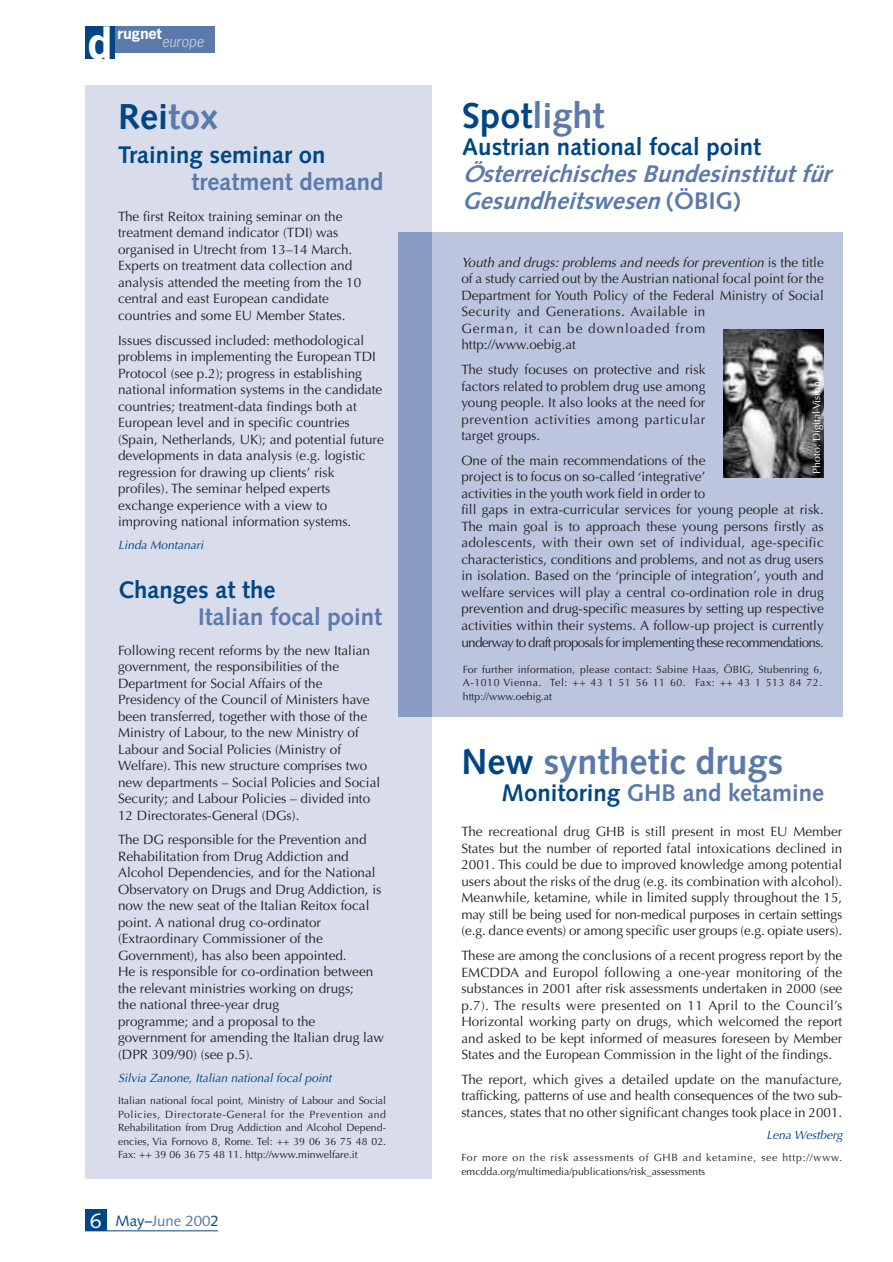
<style>
.page{position:relative;width:893px;height:1262px;background:#fff}
.page>*{position:absolute;margin:0;border:0;box-sizing:border-box;transform-origin:0 0}
.t1{font:700 42px "News Gothic";color:#fff}
.t2{font:700 36px "Syntax";color:#5b79ab}
.t3{font:700 36px "Syntax";color:#004685}
.t4{font:700 24px "Syntax";color:#5b79ab}
.t5{font:700 24px "Syntax";color:#004685}
.t6{font:24px/27px "Syntax Bol Ita";color:#5b79ab}
.t7{font:15px "Syntax";color:#5b79ab}
.t8{font:700 14.55px "News Gothic";color:#fff}
.t9{font:italic 14.55px "News Gothic";color:#bbc5dd}
.t10{font:13.5px/16.5px "Optima";color:#231f20}
.t11{font:italic 12px "Optima";color:#004685}
.t12{font:10.5px/13.5px "Optima";color:#231f20;text-align:justify}
.t13{font:10.5px "Optima";color:#fff}
.s1{color:#5b79ab}
.s2{font-size:21px;color:#fff}
.s3{color:#004685}
.s4{font-family:"Syntax";font-weight:700}
.s5{font-style:italic}
</style>
<div class="page">
<div style="left:85px;top:26px;width:30px;height:33px;background:#004685"></div>
<div style="left:115px;top:26px;width:99px;height:27px;background:#5b79ab"></div>
<div style="left:85px;top:1209px;width:21px;height:21px;background:#004685"></div>
<hr style="left:85px;top:1230px;width:133px;height:1px;background:#004685">
<div style="left:85px;top:85px;width:346px;height:1093px;background:#d8dceb"></div>
<div style="left:432px;top:232px;width:410px;height:485px;background:#bbc5dd"></div>
<div style="left:398px;top:232px;width:34px;height:485px;background:#879bc3"></div>
<img style="left:723px;top:329px;width:100px;height:148px">
<h1 class="t1" style="left:88px;top:26px;width:26px">d</h1>
<p class="t8" style="left:117px;top:28px;width:46px">rugnet</p>
<p class="t9" style="left:162px;top:36px;width:44px">europe</p>
<h2 class="t3" style="left:118px;top:102px;width:101px">Rei<span class="s1">tox</span></h2>
<h3 class="t5" style="left:118px;top:145px;width:209px">Training seminar on</h3>
<h3 class="t4" style="left:191px;top:172px;width:193px">treatment demand</h3>
<p class="t10" style="left:118px;top:209px;width:245px">The first Reitox training seminar on the treatment demand indicator (TDI) was organised in Utrecht from 13–14 March.<br>Experts on treatment data collection and analysis attended the meeting from the 10 central and east European candidate countries and some EU Member States.</p>
<p class="t10" style="left:118px;top:333px;width:267px">Issues discussed included: methodological problems in implementing the European TDI Protocol (see p.2); progress in establishing national information systems in the candidate countries; treatment-data findings both at European level and in specific countries (Spain, Netherlands, UK); and potential future developments in data analysis (e.g. logistic regression for drawing up clients’ risk profiles). The seminar helped experts exchange experience with a view to improving national information systems.</p>
<p class="t11" style="left:118px;top:540px;width:87px">Linda Montanari</p>
<h3 class="t5" style="left:118px;top:580px;width:159px">Changes at the</h3>
<h3 class="t4" style="left:198px;top:607px;width:186px">Italian focal point</h3>
<p class="t10" style="left:118px;top:643px;width:263px">Following recent reforms by the new Italian government, the responsibilities of the Department for Social Affairs of the Presidency of the Council of Ministers have been transferred, together with those of the Ministry of Labour, to the new Ministry of Labour and Social Policies (Ministry of Welfare). This new structure comprises two new departments – Social Policies and Social Security; and Labour Policies – divided into 12 Directorates-General (DGs).</p>
<p class="t10" style="left:118px;top:833px;width:267px">The DG responsible for the Prevention and Rehabilitation from Drug Addiction and Alcohol Dependencies, and for the National Observatory on Drugs and Drug Addiction, is now the new seat of the Italian Reitox focal point. A national drug co-ordinator (Extraordinary Commissioner of the Government), has also been appointed.<br>He is responsible for co-ordination between the relevant ministries working on drugs;<br>the national three-year drug<br>programme; and a proposal to the government for amending the Italian drug law (DPR 309/90) (see p.5).</p>
<p class="t11" style="left:118px;top:1073px;width:215px">Silvia Zanone, Italian national focal point</p>
<p class="t12" style="left:118px;top:1094px;width:269px">Italian national focal point, Ministry of Labour and Social Policies, Directorate-General for the Prevention and Rehabilitation from Drug Addiction and Alcohol Depend&shy;encies, Via Fornovo 8, Rome. Tel: ++ 39 06 36 75 48 02.<br>Fax: ++ 39 06 36 75 48 11. http://www.minwelfare.it</p>
<p class="t7" style="left:90px;top:1214px;width:130px"><span class="s2">6</span> <span class="s3">May–</span>June 200<span class="s3">2</span></p>
<h2 class="t2" style="left:462px;top:100px;width:144px"><span class="s3">Spot</span>light</h2>
<h3 class="t5" style="left:462px;top:136px;width:300px">Austrian national focal point</h3>
<h3 class="t6" style="left:462px;top:162px;width:369px">Österreichisches Bundesinstitut für<br>Gesundheitswesen <span class="s4">(ÖBIG)</span></h3>
<p class="t10" style="left:461px;top:255px;width:364px"><span class="s5">Youth and drugs: problems and needs for prevention</span> is the title of a study carried out by the Austrian national focal point for the Department for Youth Policy of the Federal Ministry of Social Security and Generations. Available in<br>German, it can be downloaded from<br>http://www.oebig.at</p>
<p class="t10" style="left:461px;top:362px;width:245px;text-align:justify">The study focuses on protective and risk factors related to problem drug use among young people. It also looks at the need for prevention activities among particular target groups.</p>
<p class="t10" style="left:461px;top:453px;width:364px">One of the main recommendations of the<br>project is to focus on so-called ‘integrative’<br>activities in the youth work field in order to<br>fill gaps in extra-curricular services for young people at risk.<br>The main goal is to approach these young persons firstly as adolescents, with their own set of individual, age-specific characteristics, conditions and problems, and not as drug users in isolation. Based on the ‘principle of integration’, youth and welfare services will play a central co-ordination role in drug prevention and drug-specific measures by setting up respective activities within their systems. A follow-up project is currently underway to draft proposals for implementing these recommendations.</p>
<p class="t13" style="left:812px;top:473px;width:94px;rotate:-90deg">Photo: Digital Vision</p>
<p class="t12" style="left:463px;top:663px;width:361px">For further information, please contact: Sabine Haas, ÖBIG, Stubenring 6, A-1010 Vienna. Tel: ++ 43 1 51 56 11 60. Fax: ++ 43 1 513 84 72. http://www.oebig.at</p>
<h2 class="t2" style="left:461px;top:746px;width:323px"><span class="s3">New</span> synthetic drugs</h2>
<h3 class="t4" style="left:501px;top:782px;width:324px"><span class="s3">Monitoring</span> GHB and ketamine</h3>
<p class="t10" style="left:461px;top:824px;width:382px;text-align:justify">The recreational drug GHB is still present in most EU Member States but the number of reported fatal intoxications declined in 2001. This could be due to improved knowledge among potential users about the risks of the drug (e.g. its combination with alcohol).<br>Meanwhile, ketamine, while in limited supply throughout the 15, may still be being used for non-medical purposes in certain settings (e.g. dance events) or among specific user groups (e.g. opiate users).</p>
<p class="t10" style="left:461px;top:948px;width:382px;text-align:justify">These are among the conclusions of a recent progress report by the EMCDDA and Europol following a one-year monitoring of the substances in 2001 after risk assessments undertaken in 2000 (see p.7). The results were presented on 11 April to the Council’s Horizontal working party on drugs, which welcomed the report and asked to be kept informed of measures foreseen by Member States and the European Commission in the light of the findings.</p>
<p class="t10" style="left:461px;top:1072px;width:382px;text-align:justify">The report, which gives a detailed update on the manufacture, trafficking, patterns of use and health consequences of the two sub&shy;stances, states that no other significant changes took place in 2001.</p>
<p class="t11" style="left:766px;top:1130px;width:77px">Lena Westberg</p>
<p class="t12" style="left:461px;top:1151px;width:382px">For more on the risk assessments of GHB and ketamine, see http://www. emcdda.org/multimedia/publications/risk_assessments</p>
</div>
